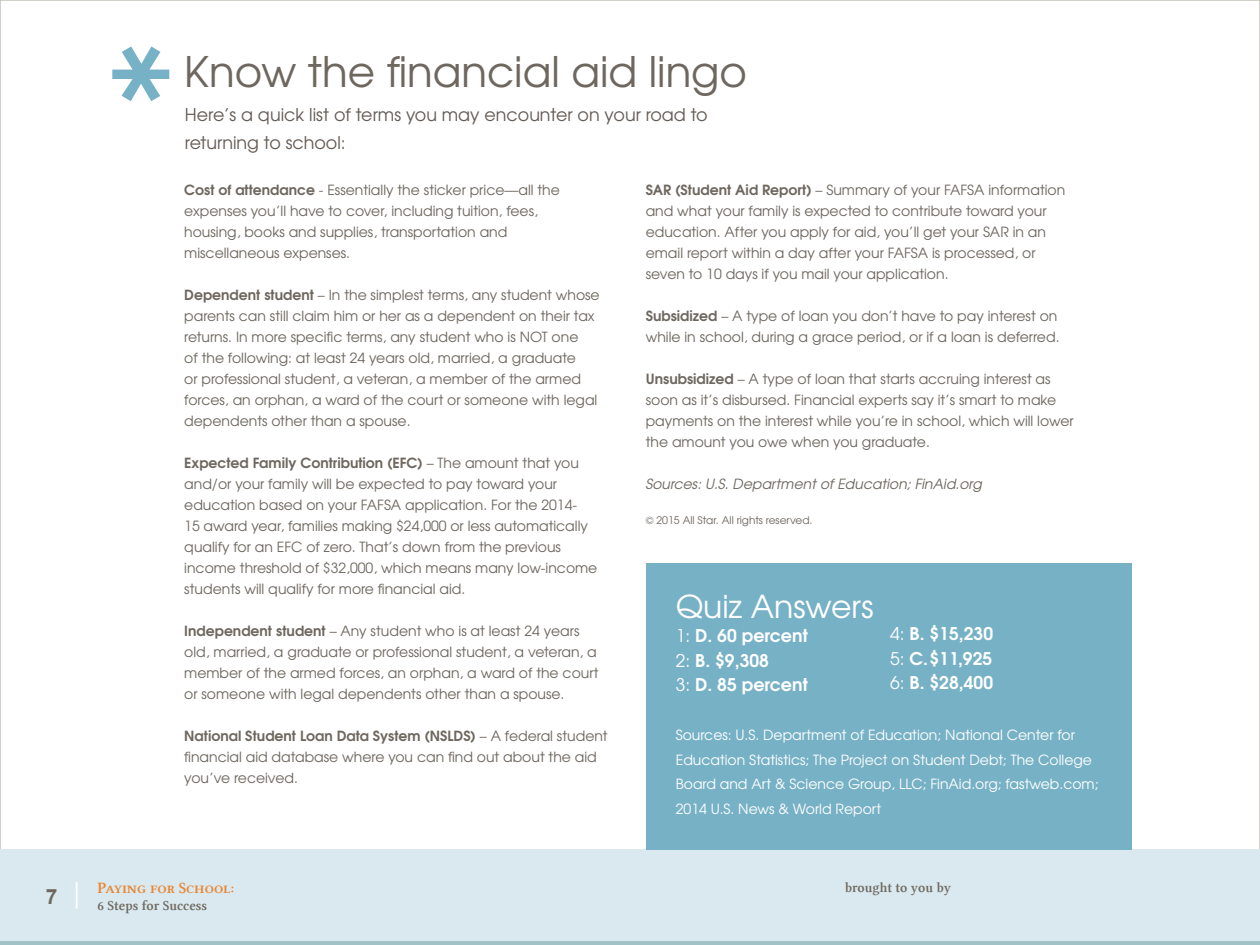
<style>
.page{position:relative;width:1260px;height:945px;background:#fff}
.page>*{position:absolute;margin:0;border:0;box-sizing:border-box;transform-origin:0 0}
.t1{font:42px "Te X Gyre Adventor";color:#6e675f}
.t2{font:31.5px "Te X Gyre Adventor";color:#fff}
.t3{font:700 21px "Arial";color:#6e675f}
.t4{font:700 17.5px/24.5px "Te X Gyre Adventor";color:#fff}
.t5{font:17.5px/28px "Te X Gyre Adventor";color:#645b54}
.t6{font:15.75px "Lin Libertine OB";color:#ea842f}
.t7{font:14px/21px "Te X Gyre Adventor";color:#6e675f}
.t8{font:14px/24.5px "Te X Gyre Adventor";color:#fff}
.t9{font:italic 14px "Te X Gyre Adventor";color:#6e675f}
.t10{font:14px "Lin Libertine OB";color:#6e675f}
.t11{font:10.5px "Te X Gyre Adventor";color:#6e675f}
.s1{font-weight:700}
.s2{font-weight:400}
</style>
<div class="page">
<div style="left:0;top:849px;width:1260px;height:96px;background:#d9e9ef"></div>
<hr style="left:0;top:941px;width:1260px;height:4px;background:#a1c2c7">
<hr style="left:76px;top:882px;width:2px;height:27px;background:#fff">
<svg style="left:112px;top:46px;width:57px;height:55px"></svg>
<div style="left:646px;top:563px;width:486px;height:286px;background:#77b1c6"></div>
<h3 class="t3" style="left:46px;top:882px;width:13px">7</h3>
<h1 class="t1" style="left:184px;top:39px;width:564px">Know the financial aid lingo</h1>
<p class="t5" style="left:185px;top:99px;width:524px">Here’s a quick list of terms you may encounter on your road to returning to school:</p>
<p class="t7" style="left:184px;top:178px;width:377px"><span class="s1">Cost of attendance</span> - Essentially the sticker price—all the expenses you’ll have to cover, including tuition, fees, housing, books and supplies, transportation and miscellaneous expenses.</p>
<p class="t7" style="left:184px;top:283px;width:417px"><span class="s1">Dependent student</span> – In the simplest terms, any student whose parents can still claim him or her as a dependent on their tax returns. In more specific terms, any student who is NOT one<br>of the following: at least 24 years old, married, a graduate<br>or professional student, a veteran, a member of the armed forces, an orphan, a ward of the court or someone with legal dependents other than a spouse.</p>
<p class="t7" style="left:184px;top:451px;width:415px"><span class="s1">Expected Family Contribution (EFC)</span> – The amount that you and/or your family will be expected to pay toward your education based on your FAFSA application. For the 2014-<br>15 award year, families making $24,000 or less automatically qualify for an EFC of zero. That’s down from the previous income threshold of $32,000, which means many low-income students will qualify for more financial aid.</p>
<p class="t7" style="left:184px;top:619px;width:416px"><span class="s1">Independent student</span> – Any student who is at least 24 years old, married, a graduate or professional student, a veteran, a member of the armed forces, an orphan, a ward of the court or someone with legal dependents other than a spouse.</p>
<p class="t7" style="left:184px;top:724px;width:425px"><span class="s1">National Student Loan Data System (NSLDS)</span> – A federal student financial aid database where you can find out about the aid you’ve received.</p>
<p class="t7" style="left:646px;top:178px;width:421px"><span class="s1">SAR (Student Aid Report)</span> – Summary of your FAFSA information and what your family is expected to contribute toward your education. After you apply for aid, you’ll get your SAR in an email report within a day after your FAFSA is processed, or seven to 10 days if you mail your application.</p>
<p class="t7" style="left:646px;top:304px;width:415px"><span class="s1">Subsidized</span> – A type of loan you don’t have to pay interest on while in school, during a grace period, or if a loan is deferred.</p>
<p class="t7" style="left:646px;top:367px;width:429px"><span class="s1">Unsubsidized</span> – A type of loan that starts accruing interest as soon as it’s disbursed. Financial experts say it’s smart to make payments on the interest while you’re in school, which will lower the amount you owe when you graduate.</p>
<p class="t9" style="left:646px;top:472px;width:338px">Sources: U.S. Department of Education; FinAid.org</p>
<p class="t11" style="left:646px;top:511px;width:168px">© 2015 All Star. All rights reserved.</p>
<h2 class="t2" style="left:676px;top:581px;width:199px">Quiz Answers</h2>
<p class="t4" style="left:676px;top:622px;width:134px"><span class="s2">1:</span> D. 60 percent<br><span class="s2">2:</span> B. $9,308<br><span class="s2">3:</span> D. 85 percent</p>
<p class="t8" style="left:676px;top:722px;width:424px">Sources: U.S. Department of Education; National Center for Education Statistics; The Project on Student Debt; The College Board and Art &amp; Science Group, LLC; FinAid.org; fastweb.com; 2014 U.S. News &amp; World Report</p>
<p class="t4" style="left:890px;top:620px;width:105px;text-align:justify"><span class="s2">4:</span> B. $15,230<br><span class="s2">5:</span> C. $11,925<br><span class="s2">6:</span> B. $28,400</p>
<p class="t6" style="left:98px;top:879px;width:138px">Paying for School:</p>
<p class="t10" style="left:98px;top:898px;width:111px">6 Steps for Success</p>
<p class="t10" style="left:845px;top:879px;width:108px">brought to you by</p>
</div>
